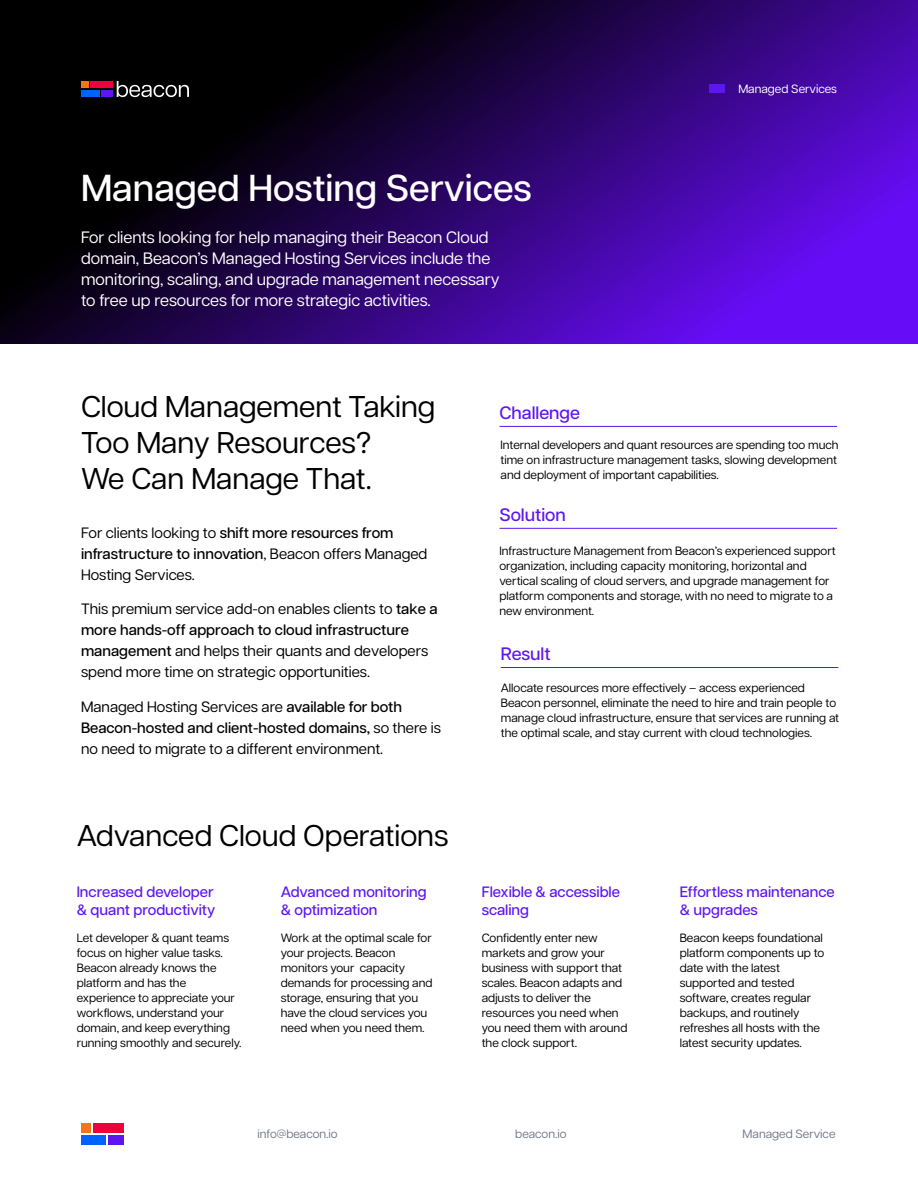
<style>
.page{position:relative;width:918px;height:1188px;background:#fff}
.page>*{position:absolute;margin:0;border:0;box-sizing:border-box;transform-origin:0 0}
.t1{font:500 37.5px "Articulat CF";color:#fff}
.t2{font:30px/36px "Articulat CF";color:#000}
.t3{font:500 18px "Articulat CF";color:#5e16f0}
.t4{font:16.5px/21px "Articulat CF";color:#fff}
.t5{font:15px/21px "Articulat CF";color:#000}
.t6{font:500 15px/18px "Articulat CF";color:#5e16f0}
.t7{font:12px/15px "Articulat CF";color:#000}
.t8{font:12px "Articulat CF";color:#727b89}
.t9{font:12px "Articulat CF";color:#fff}
.s1{font-weight:500}
</style>
<div class="page">
<svg style="left:0;top:0;width:918px;height:344px;background:#290462"></svg>
<div style="left:81px;top:1124px;width:10px;height:9px;background:#f67411"></div>
<div style="left:93px;top:1124px;width:31px;height:9px;background:#ee003d"></div>
<div style="left:109px;top:1136px;width:15px;height:9px;background:#5e16f0"></div>
<div style="left:81px;top:1136px;width:25px;height:9px;background:#0062ff"></div>
<hr style="left:500px;top:426px;width:337px;height:1px;background:#5e16f0">
<hr style="left:500px;top:528px;width:337px;height:1px;background:#5e16f0">
<hr style="left:501px;top:667px;width:337px;height:1px;background:#5e16f0">
<div style="left:81px;top:81px;width:7px;height:7px;background:#f67411"></div>
<div style="left:90px;top:81px;width:23px;height:7px;background:#ee003d"></div>
<div style="left:101px;top:90px;width:12px;height:7px;background:#5e16f0"></div>
<div style="left:81px;top:90px;width:18px;height:7px;background:#0062ff"></div>
<svg style="left:117px;top:81px;width:72px;height:16px"></svg>
<div style="left:709px;top:85px;width:16px;height:8px;background:#5e16f0"></div>
<h1 class="t1" style="left:81px;top:161px;width:452px">Managed Hosting Services</h1>
<h3 class="t4" style="left:81px;top:225px;width:420px">For clients looking for help managing their Beacon Cloud domain, Beacon’s Managed Hosting Services include the monitoring, scaling, and upgrade management necessary to free up resources for more strategic activities.</h3>
<p class="t9" style="left:738px;top:80px;width:100px">Managed Services</p>
<h2 class="t2" style="left:81px;top:386px;width:356px">Cloud Management Taking<br>Too Many Resources?<br>We Can Manage That.</h2>
<p class="t5" style="left:81px;top:521px;width:348px">For clients looking to <span class="s1">shift more resources from infrastructure to innovation</span>, Beacon offers Managed<br>Hosting Services.</p>
<p class="t5" style="left:81px;top:597px;width:358px">This premium service add-on enables clients to <span class="s1">take a more hands-off approach to cloud infrastructure management</span> and helps their quants and developers spend more time on strategic opportunities.</p>
<p class="t5" style="left:81px;top:695px;width:361px">Managed Hosting Services are <span class="s1">available for both<br>Beacon-hosted and client-hosted domains,</span> so there is no need to migrate to a different environment.</p>
<h2 class="t2" style="left:77px;top:815px;width:373px">Advanced Cloud Operations</h2>
<p class="t6" style="left:77px;top:882px;width:140px">Increased developer &amp; quant productivity</p>
<p class="t7" style="left:77px;top:929px;width:166px">Let developer &amp; quant teams focus on higher value tasks.<br>Beacon already knows the platform and has the experience to appreciate your workflows, understand your domain, and keep everything running smoothly and securely.</p>
<p class="t6" style="left:281px;top:882px;width:147px">Advanced monitoring &amp; optimization</p>
<p class="t7" style="left:281px;top:929px;width:153px">Work at the optimal scale for your projects. Beacon monitors your capacity demands for processing and storage, ensuring that you have the cloud services you need when you need them.</p>
<h3 class="t3" style="left:500px;top:400px;width:82px">Challenge</h3>
<p class="t7" style="left:501px;top:436px;width:340px">Internal developers and quant resources are spending too much time on infrastructure management tasks, slowing development and deployment of important capabilities.</p>
<h3 class="t3" style="left:500px;top:502px;width:68px">Solution</h3>
<p class="t7" style="left:500px;top:543px;width:338px">Infrastructure Management from Beacon’s experienced support organization, including capacity monitoring, horizontal and vertical scaling of cloud servers, and upgrade management for platform components and storage, with no need to migrate to a new environment.</p>
<h3 class="t3" style="left:501px;top:641px;width:51px">Result</h3>
<p class="t7" style="left:501px;top:680px;width:340px">Allocate resources more effectively – access experienced Beacon personnel, eliminate the need to hire and train people to manage cloud infrastructure, ensure that services are running at the optimal scale, and stay current with cloud technologies.</p>
<p class="t6" style="left:482px;top:882px;width:140px">Flexible &amp; accessible scaling</p>
<p class="t7" style="left:482px;top:929px;width:147px">Confidently enter new markets and grow your business with support that scales. Beacon adapts and adjusts to deliver the resources you need when you need them with around the clock support.</p>
<p class="t6" style="left:680px;top:882px;width:157px">Effortless maintenance &amp; upgrades</p>
<p class="t7" style="left:680px;top:929px;width:146px">Beacon keeps foundational platform components up to date with the latest supported and tested software, creates regular backups, and routinely refreshes all hosts with the latest security updates.</p>
<p class="t8" style="left:257px;top:1125px;width:82px">info@beacon.io</p>
<p class="t8" style="left:515px;top:1125px;width:53px">beacon.io</p>
<p class="t8" style="left:743px;top:1125px;width:94px">Managed Service</p>
</div>
